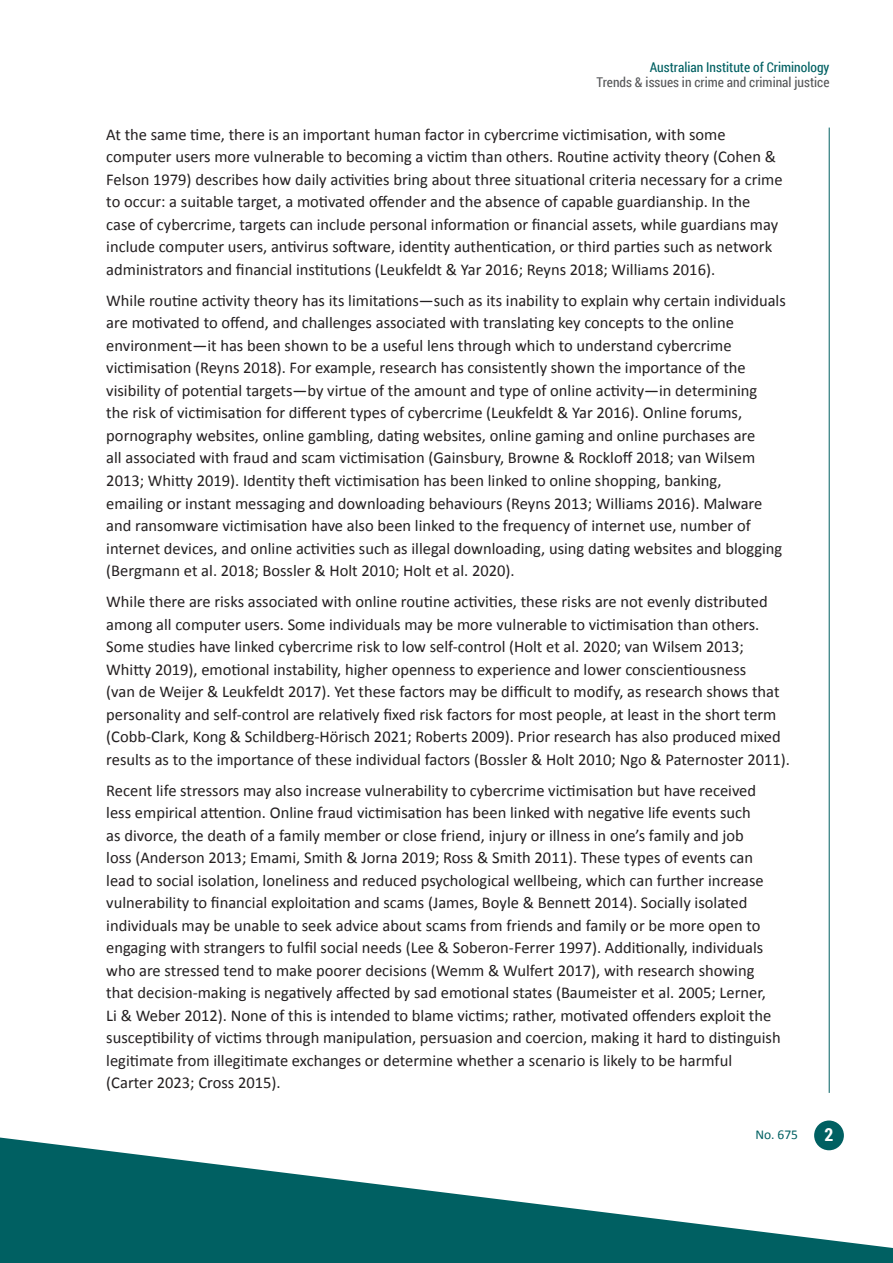
<style>
.page{position:relative;width:893px;height:1263px;background:#fff}
.page>*{position:absolute;margin:0;border:0;box-sizing:border-box;transform-origin:0 0}
.t1{font:700 18px "Roboto Condensed";color:#fff}
.body{font:16.5px/22.5px "Calibri";color:#231f20}
.t2{font:13.5px "Roboto Condensed";color:#57585a}
.t3{font:13.5px "Roboto Condensed";color:#006062}
.t4{font:13.5px "Calibri";color:#006062}
</style>
<div class="page">
<hr style="left:829px;top:128px;width:1px;height:965px;background:#006062">
<div style="left:814px;top:1120px;width:30px;height:30px;background:#006062;border-radius:50%"></div>
<svg style="left:0;top:1137px;width:893px;height:126px;fill:#006062"></svg>
<p class="t3" style="left:650px;top:58px;width:181px">Australian Institute of Criminology</p>
<p class="t2" style="left:597px;top:73px;width:234px">Trends &amp; issues in crime and criminal justice</p>
<p class="body" style="left:106px;top:123px;width:678px">At the same time, there is an important human factor in cybercrime victimisation, with some computer users more vulnerable to becoming a victim than others. Routine activity theory (Cohen &amp; Felson 1979) describes how daily activities bring about three situational criteria necessary for a crime to occur: a suitable target, a motivated offender and the absence of capable guardianship. In the case of cybercrime, targets can include personal information or financial assets, while guardians may include computer users, antivirus software, identity authentication, or third parties such as network administrators and financial institutions (Leukfeldt &amp; Yar 2016; Reyns 2018; Williams 2016).</p>
<p class="body" style="left:106px;top:289px;width:681px">While routine activity theory has its limitations—such as its inability to explain why certain individuals are motivated to offend, and challenges associated with translating key concepts to the online environment—it has been shown to be a useful lens through which to understand cybercrime victimisation (Reyns 2018). For example, research has consistently shown the importance of the visibility of potential targets—by virtue of the amount and type of online activity—in determining<br>the risk of victimisation for different types of cybercrime (Leukfeldt &amp; Yar 2016). Online forums, pornography websites, online gambling, dating websites, online gaming and online purchases are<br>all associated with fraud and scam victimisation (Gainsbury, Browne &amp; Rockloff 2018; van Wilsem 2013; Whitty 2019). Identity theft victimisation has been linked to online shopping, banking,<br>emailing or instant messaging and downloading behaviours (Reyns 2013; Williams 2016). Malware and ransomware victimisation have also been linked to the frequency of internet use, number of internet devices, and online activities such as illegal downloading, using dating websites and blogging (Bergmann et al. 2018; Bossler &amp; Holt 2010; Holt et al. 2020).</p>
<p class="body" style="left:106px;top:590px;width:685px">While there are risks associated with online routine activities, these risks are not evenly distributed among all computer users. Some individuals may be more vulnerable to victimisation than others.<br>Some studies have linked cybercrime risk to low self-control (Holt et al. 2020; van Wilsem 2013; Whitty 2019), emotional instability, higher openness to experience and lower conscientiousness<br>(van de Weijer &amp; Leukfeldt 2017). Yet these factors may be difficult to modify, as research shows that personality and self-control are relatively fixed risk factors for most people, at least in the short term (Cobb-Clark, Kong &amp; Schildberg-Hörisch 2021; Roberts 2009). Prior research has also produced mixed results as to the importance of these individual factors (Bossler &amp; Holt 2010; Ngo &amp; Paternoster 2011).</p>
<p class="body" style="left:106px;top:779px;width:676px">Recent life stressors may also increase vulnerability to cybercrime victimisation but have received less empirical attention. Online fraud victimisation has been linked with negative life events such<br>as divorce, the death of a family member or close friend, injury or illness in one’s family and job<br>loss (Anderson 2013; Emami, Smith &amp; Jorna 2019; Ross &amp; Smith 2011). These types of events can lead to social isolation, loneliness and reduced psychological wellbeing, which can further increase vulnerability to financial exploitation and scams (James, Boyle &amp; Bennett 2014). Socially isolated individuals may be unable to seek advice about scams from friends and family or be more open to engaging with strangers to fulfil social needs (Lee &amp; Soberon-Ferrer 1997). Additionally, individuals who are stressed tend to make poorer decisions (Wemm &amp; Wulfert 2017), with research showing that decision-making is negatively affected by sad emotional states (Baumeister et al. 2005; Lerner, Li &amp; Weber 2012). None of this is intended to blame victims; rather, motivated offenders exploit the susceptibility of victims through manipulation, persuasion and coercion, making it hard to distinguish legitimate from illegitimate exchanges or determine whether a scenario is likely to be harmful (Carter 2023; Cross 2015).</p>
<p class="t4" style="left:755px;top:1126px;width:44px">No. 675</p>
<p class="t1" style="left:824px;top:1122px;width:10px">2</p>
</div>
